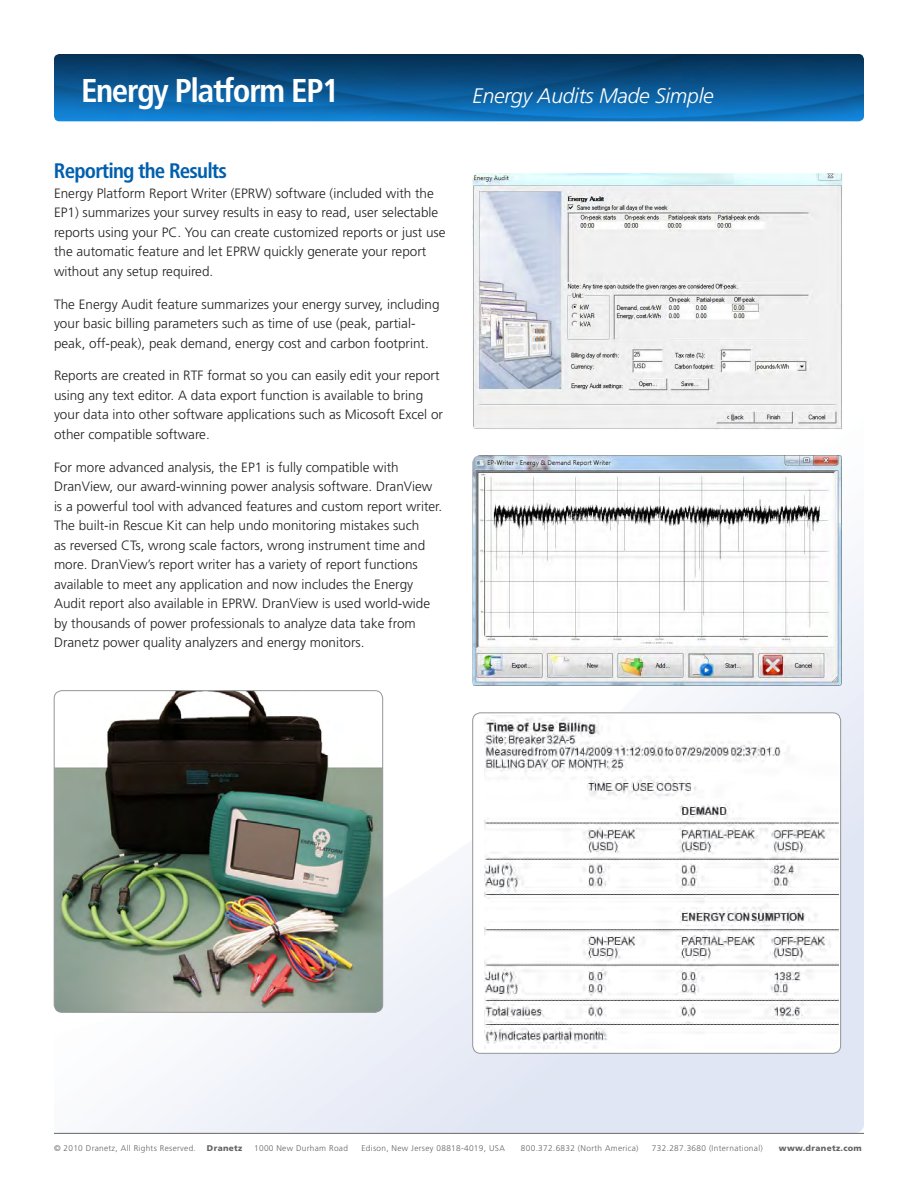
<style>
.page{position:relative;width:918px;height:1188px;background:#fff}
.page>*{position:absolute;margin:0;border:0;box-sizing:border-box;transform-origin:0 0}
.t1{font:700 condensed 33px "Frutiger LT Std";letter-spacing:-.04em;color:#fff}
.t2{font:italic 300 21px "Frutiger LT Std";letter-spacing:-.01em;color:#fff}
.subhead{font:700 condensed 21px "Frutiger LT Std";letter-spacing:-.04em;color:#015fae}
.body{font:300 13.5px/19.5px "Frutiger LT Std";color:#231f20}
.t3{font:300 8.25px "Frutiger LT Std";letter-spacing:.04em;color:#636366}
.t4{font:900 8.25px "Frutiger LT Std";letter-spacing:.04em;color:#636366}
</style>
<div class="page">
<hr style="left:54px;top:1133px;width:810px;height:1px;background:#636366">
<img style="left:54px;top:54px;width:810px;height:67px">
<img style="left:472px;top:173px;width:370px;height:257px">
<img style="left:472px;top:455px;width:370px;height:231px">
<img style="left:485px;top:717px;width:353px;height:332px">
<div style="left:472px;top:713px;width:369px;height:341px;border:1px solid #939598;border-radius:8px"></div>
<img style="left:54px;top:691px;width:329px;height:321px">
<div style="left:54px;top:690px;width:329px;height:322px;border:1px solid #939598;border-radius:8px"></div>
<h1 class="t1" style="left:81px;top:71px;width:260px">Energy Platform EP1</h1>
<h2 class="t2" style="left:472px;top:83px;width:243px">Energy Audits Made Simple</h2>
<p class="subhead" style="left:54px;top:158px;width:175px">Reporting the Results</p>
<p class="body" style="left:54px;top:183px;width:393px">Energy Platform Report Writer (EPRW) software (included with the EP1) summarizes your survey results in easy to read, user selectable reports using your PC. You can create customized reports or just use the automatic feature and let EPRW quickly generate your report without any setup required.</p>
<p class="body" style="left:54px;top:294px;width:387px">The Energy Audit feature summarizes your energy survey, including your basic billing parameters such as time of use (peak, partial&shy;peak, off-peak), peak demand, energy cost and carbon footprint.</p>
<p class="body" style="left:54px;top:366px;width:391px">Reports are created in RTF format so you can easily edit your report using any text editor. A data export function is available to bring your data into other software applications such as Micosoft Excel or other compatible software.</p>
<p class="body" style="left:54px;top:458px;width:390px">For more advanced analysis, the EP1 is fully compatible with DranView, our award-winning power analysis software. DranView is a powerful tool with advanced features and custom report writer.<br>The built-in Rescue Kit can help undo monitoring mistakes such<br>as reversed CTs, wrong scale factors, wrong instrument time and more. DranView’s report writer has a variety of report functions available to meet any application and now includes the Energy Audit report also available in EPRW. DranView is used world-wide by thousands of power professionals to analyze data take from Dranetz power quality analyzers and energy monitors.</p>
<p class="t3" style="left:54px;top:1143px;width:143px">© 2010 Dranetz, All Rights Reserved.</p>
<p class="t4" style="left:207px;top:1143px;width:37px">Dranetz</p>
<p class="t3" style="left:254px;top:1143px;width:95px">1000 New Durham Road</p>
<p class="t3" style="left:361px;top:1143px;width:142px">Edison, New Jersey 08818-4019, USA</p>
<p class="t3" style="left:521px;top:1143px;width:119px">800.372.6832 (North America)</p>
<p class="t3" style="left:652px;top:1143px;width:112px">732.287.3680 (International)</p>
<p class="t4" style="left:779px;top:1143px;width:85px">www.dranetz.com</p>
</div>
